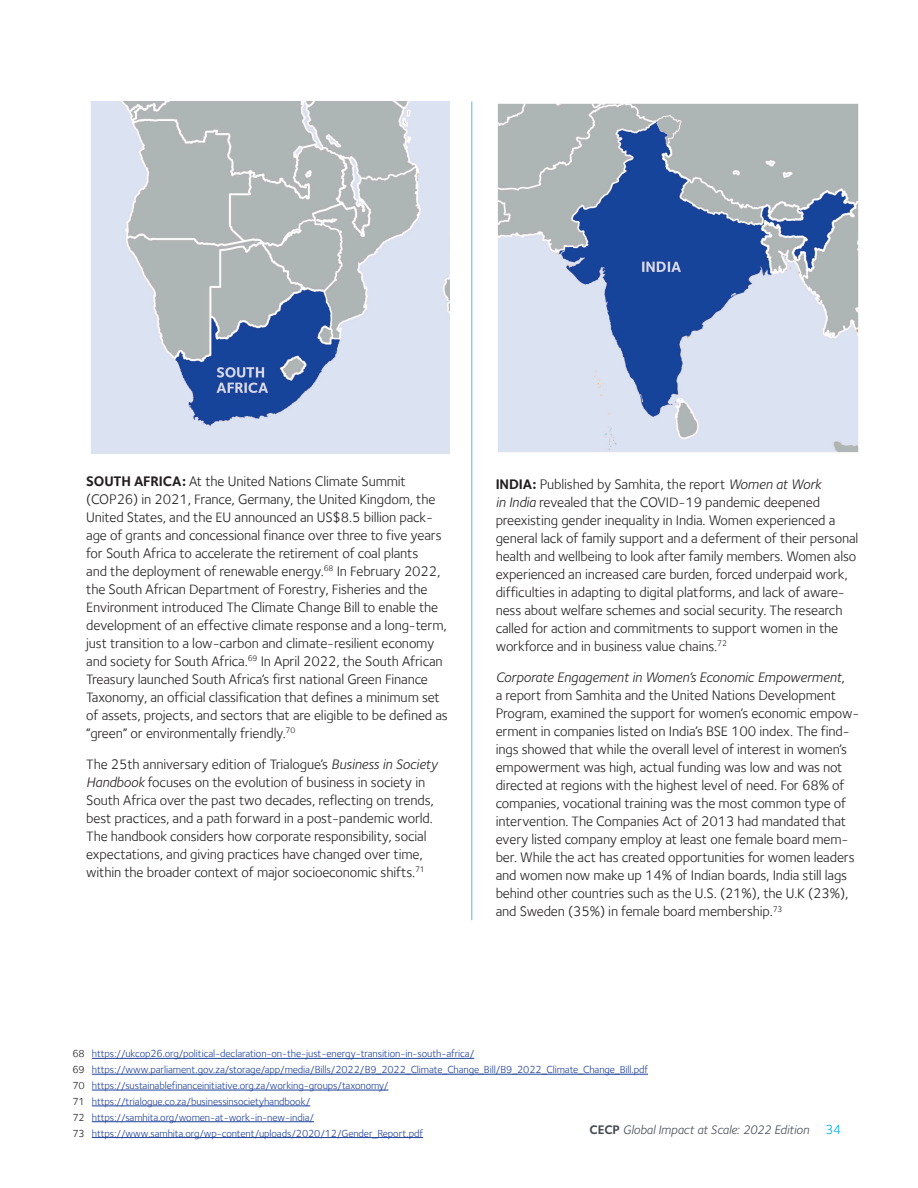
<style>
.page{position:relative;width:918px;height:1188px;background:#fff}
.page>*{position:absolute;margin:0;border:0;box-sizing:border-box;transform-origin:0 0}
.body_copy{font:14.25px/18px "Foundry Sterling";letter-spacing:-.01em;color:#231f20}
.t1{font:italic 12.75px "Foundry Sterling";letter-spacing:-.01em;color:#464b54}
.footnote{font:10.5px "Foundry Sterling";letter-spacing:-.01em;color:#20419a}
.s1{font-weight:700}
.s2{font-style:italic}
.s3{color:#231f20}
.s4{font-weight:700;font-style:normal}
.s5{font-style:normal;font-size:13.5px;color:#00aeef}
</style>
<div class="page">
<hr style="left:92px;top:1058px;width:382px;height:1px;background:#20419a">
<hr style="left:92px;top:1074px;width:556px;height:1px;background:#20419a">
<hr style="left:92px;top:1090px;width:296px;height:1px;background:#20419a">
<hr style="left:92px;top:1106px;width:218px;height:1px;background:#20419a">
<hr style="left:92px;top:1121px;width:222px;height:1px;background:#20419a">
<hr style="left:92px;top:1137px;width:331px;height:1px;background:#20419a">
<img style="left:91px;top:102px;width:359px;height:352px">
<img style="left:497px;top:103px;width:362px;height:350px">
<hr style="left:471px;top:102px;width:1px;height:818px;background:#00aeef">
<p class="body_copy" style="left:86px;top:472px;width:363px"><span class="s1">SOUTH AFRICA:</span> At the United Nations Climate Summit (COP26) in 2021, France, Germany, the United Kingdom, the United States, and the EU announced an US$8.5 billion pack&shy;age of grants and concessional finance over three to five years for South Africa to accelerate the retirement of coal plants<br>and the deployment of renewable energy.<sup>68</sup> In February 2022, the South African Department of Forestry, Fisheries and the Environment introduced The Climate Change Bill to enable the development of an effective climate response and a long-term, just transition to a low-carbon and climate-resilient economy and society for South Africa.<sup>69</sup> In April 2022, the South African Treasury launched South Africa’s first national Green Finance Taxonomy, an official classification that defines a minimum set of assets, projects, and sectors that are eligible to be defined as “green” or environmentally friendly.<sup>70</sup></p>
<p class="body_copy" style="left:86px;top:755px;width:353px">The 25th anniversary edition of Trialogue’s <span class="s2">Business in Society Handbook</span> focuses on the evolution of business in society in South Africa over the past two decades, reflecting on trends, best practices, and a path forward in a post-pandemic world.<br>The handbook considers how corporate responsibility, social expectations, and giving practices have changed over time, within the broader context of major socioeconomic shifts.<sup>71</sup></p>
<p class="body_copy" style="left:496px;top:475px;width:364px"><span class="s1">INDIA:</span> Published by Samhita, the report <span class="s2">Women at Work<br>in India</span> revealed that the COVID-19 pandemic deepened preexisting gender inequality in India. Women experienced a general lack of family support and a deferment of their personal health and wellbeing to look after family members. Women also experienced an increased care burden, forced underpaid work, difficulties in adapting to digital platforms, and lack of aware&shy;ness about welfare schemes and social security. The research called for action and commitments to support women in the workforce and in business value chains.<sup>72</sup></p>
<p class="body_copy" style="left:496px;top:668px;width:365px"><span class="s2">Corporate Engagement in Women’s Economic Empowerment</span>,<br>a report from Samhita and the United Nations Development Program, examined the support for women’s economic empow&shy;erment in companies listed on India’s BSE 100 index. The find&shy;ings showed that while the overall level of interest in women’s empowerment was high, actual funding was low and was not directed at regions with the highest level of need. For 68% of companies, vocational training was the most common type of intervention. The Companies Act of 2013 had mandated that every listed company employ at least one female board mem&shy;ber. While the act has created opportunities for women leaders and women now make up 14% of Indian boards, India still lags behind other countries such as the U.S. (21%), the U.K (23%), and Sweden (35%) in female board membership.<sup>73</sup></p>
<p class="footnote" style="left:72px;top:1048px;width:403px"><span class="s3">68</span> https://ukcop26.org/political-declaration-on-the-just-energy-transition-in-south-africa/</p>
<p class="footnote" style="left:72px;top:1064px;width:577px"><span class="s3">69</span> https://www.parliament.gov.za/storage/app/media/Bills/2022/B9_2022_Climate_Change_Bill/B9_2022_Climate_Change_Bill.pdf</p>
<p class="footnote" style="left:72px;top:1079px;width:318px"><span class="s3">70</span> https://sustainablefinanceinitiative.org.za/working-groups/taxonomy/</p>
<p class="footnote" style="left:72px;top:1095px;width:239px"><span class="s3">71</span> https://trialogue.co.za/businessinsocietyhandbook/</p>
<p class="footnote" style="left:72px;top:1111px;width:243px"><span class="s3">72</span> https://samhita.org/women-at-work-in-new-india/</p>
<p class="footnote" style="left:72px;top:1127px;width:352px"><span class="s3">73</span> https://www.samhita.org/wp-content/uploads/2020/12/Gender_Report.pdf</p>
<p class="t1" style="left:590px;top:1122px;width:253px"><span class="s4">CECP</span> Global Impact at Scale: 2022 Edition <span class="s5">34</span></p>
</div>
